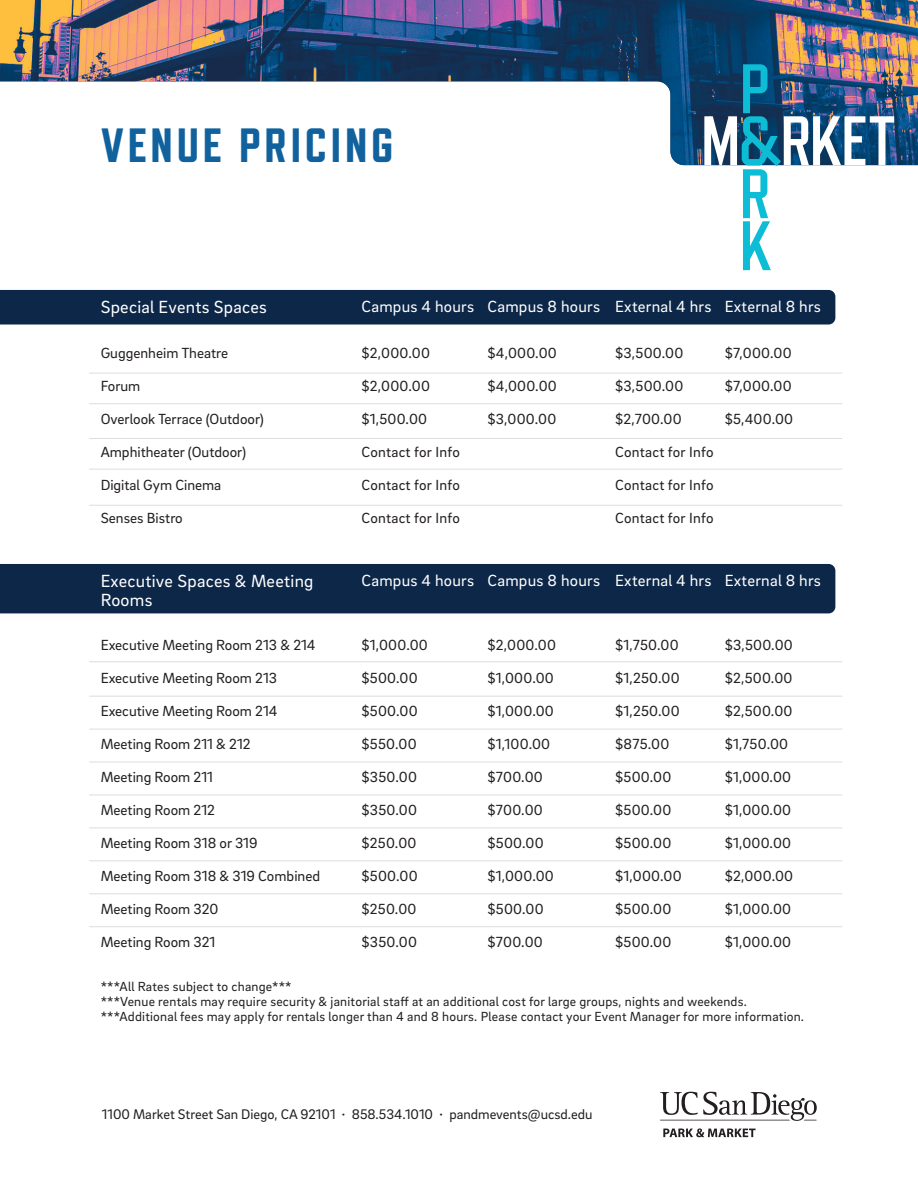
<style>
.page{position:relative;width:918px;height:1188px;background:#fff}
.page>*{position:absolute;margin:0;border:0;box-sizing:border-box;transform-origin:0 0}
.t1{font:800 48px "Refrigerator Deluxe";letter-spacing:.08em;color:#10619d}
.t2{font:18px/19.5px "Brix Sans";letter-spacing:.015em;color:#fff}
.t3{font:16.5px "Brix Sans";letter-spacing:.015em;color:#fff}
.t4{font:15px "Brix Sans";color:#231f20}
.t5{font:14.25px "Brix Sans";color:#231f20}
.t6{font:13.5px "Brix Sans";letter-spacing:.015em;color:#231f20}
.s1{font-size:9px}
</style>
<div class="page">
<img style="left:0;top:0;width:918px;height:165px">
<svg style="left:704px;top:64px;width:190px;height:206px"></svg>
<svg style="left:660px;top:1092px;width:157px;height:29px"></svg>
<svg style="left:663px;top:1128px;width:93px;height:9px"></svg>
<div style="left:0;top:290px;width:835px;height:35px;background:#0d2749"></div>
<div style="left:0;top:564px;width:835px;height:49px;background:#0d2749"></div>
<hr style="left:89px;top:373px;width:753px;height:1px;background:#dcdddf">
<hr style="left:89px;top:661px;width:753px;height:1px;background:#dcdddf">
<hr style="left:89px;top:828px;width:753px;height:1px;background:#dcdddf">
<hr style="left:89px;top:438px;width:753px;height:1px;background:#dcdddf">
<hr style="left:89px;top:729px;width:753px;height:1px;background:#dcdddf">
<hr style="left:89px;top:893px;width:753px;height:1px;background:#dcdddf">
<hr style="left:89px;top:505px;width:753px;height:1px;background:#dcdddf">
<hr style="left:89px;top:795px;width:753px;height:1px;background:#dcdddf">
<hr style="left:89px;top:403px;width:753px;height:1px;background:#dcdddf">
<hr style="left:89px;top:696px;width:753px;height:1px;background:#dcdddf">
<hr style="left:89px;top:860px;width:753px;height:1px;background:#dcdddf">
<hr style="left:89px;top:469px;width:753px;height:1px;background:#dcdddf">
<hr style="left:89px;top:762px;width:753px;height:1px;background:#dcdddf">
<hr style="left:89px;top:926px;width:753px;height:1px;background:#dcdddf">
<p class="t1" style="left:101px;top:118px;width:294px">VENUE PRICING</p>
<p class="t2" style="left:101px;top:297px;width:168px">Special Events Spaces</p>
<p class="t3" style="left:361px;top:296px;width:114px">Campus 4 hours</p>
<p class="t3" style="left:487px;top:296px;width:114px">Campus 8 hours</p>
<p class="t3" style="left:615px;top:296px;width:98px">External 4 hrs</p>
<p class="t3" style="left:725px;top:296px;width:98px">External 8 hrs</p>
<p class="t4" style="left:101px;top:343px;width:129px">Guggenheim Theatre</p>
<p class="t4" style="left:101px;top:376px;width:41px">Forum</p>
<p class="t4" style="left:101px;top:409px;width:165px">Overlook Terrace (Outdoor)</p>
<p class="t4" style="left:101px;top:442px;width:147px">Amphitheater (Outdoor)</p>
<p class="t4" style="left:101px;top:475px;width:122px">Digital Gym Cinema</p>
<p class="t4" style="left:101px;top:508px;width:84px">Senses Bistro</p>
<p class="t4" style="left:361px;top:343px;width:70px">$2,000.00</p>
<p class="t4" style="left:361px;top:376px;width:70px">$2,000.00</p>
<p class="t4" style="left:361px;top:409px;width:67px">$1,500.00</p>
<p class="t4" style="left:361px;top:442px;width:100px">Contact for Info</p>
<p class="t4" style="left:361px;top:475px;width:100px">Contact for Info</p>
<p class="t4" style="left:361px;top:508px;width:100px">Contact for Info</p>
<p class="t4" style="left:487px;top:343px;width:71px">$4,000.00</p>
<p class="t4" style="left:487px;top:376px;width:71px">$4,000.00</p>
<p class="t4" style="left:487px;top:409px;width:70px">$3,000.00</p>
<p class="t4" style="left:615px;top:343px;width:70px">$3,500.00</p>
<p class="t4" style="left:615px;top:376px;width:70px">$3,500.00</p>
<p class="t4" style="left:615px;top:409px;width:68px">$2,700.00</p>
<p class="t4" style="left:615px;top:442px;width:100px">Contact for Info</p>
<p class="t4" style="left:615px;top:475px;width:100px">Contact for Info</p>
<p class="t4" style="left:615px;top:508px;width:100px">Contact for Info</p>
<p class="t4" style="left:725px;top:343px;width:68px">$7,000.00</p>
<p class="t4" style="left:725px;top:376px;width:68px">$7,000.00</p>
<p class="t4" style="left:725px;top:409px;width:70px">$5,400.00</p>
<p class="t2" style="left:101px;top:570px;width:214px">Executive Spaces &amp; Meeting<br>Rooms</p>
<p class="t3" style="left:361px;top:569px;width:114px">Campus 4 hours</p>
<p class="t3" style="left:487px;top:569px;width:114px">Campus 8 hours</p>
<p class="t3" style="left:615px;top:569px;width:98px">External 4 hrs</p>
<p class="t3" style="left:725px;top:569px;width:98px">External 8 hrs</p>
<p class="t4" style="left:361px;top:635px;width:68px">$1,000.00</p>
<p class="t4" style="left:361px;top:668px;width:58px">$500.00</p>
<p class="t4" style="left:361px;top:701px;width:58px">$500.00</p>
<p class="t4" style="left:361px;top:734px;width:57px">$550.00</p>
<p class="t4" style="left:361px;top:767px;width:57px">$350.00</p>
<p class="t4" style="left:361px;top:800px;width:57px">$350.00</p>
<p class="t4" style="left:361px;top:833px;width:57px">$250.00</p>
<p class="t4" style="left:361px;top:866px;width:58px">$500.00</p>
<p class="t4" style="left:361px;top:899px;width:57px">$250.00</p>
<p class="t4" style="left:361px;top:932px;width:57px">$350.00</p>
<p class="t4" style="left:487px;top:635px;width:70px">$2,000.00</p>
<p class="t4" style="left:487px;top:668px;width:68px">$1,000.00</p>
<p class="t4" style="left:487px;top:701px;width:68px">$1,000.00</p>
<p class="t4" style="left:487px;top:734px;width:64px">$1,100.00</p>
<p class="t4" style="left:487px;top:767px;width:57px">$700.00</p>
<p class="t4" style="left:487px;top:800px;width:57px">$700.00</p>
<p class="t4" style="left:487px;top:833px;width:58px">$500.00</p>
<p class="t4" style="left:487px;top:866px;width:68px">$1,000.00</p>
<p class="t4" style="left:487px;top:899px;width:58px">$500.00</p>
<p class="t4" style="left:487px;top:932px;width:57px">$700.00</p>
<p class="t4" style="left:615px;top:635px;width:65px">$1,750.00</p>
<p class="t4" style="left:615px;top:668px;width:66px">$1,250.00</p>
<p class="t4" style="left:615px;top:701px;width:66px">$1,250.00</p>
<p class="t4" style="left:615px;top:734px;width:56px">$875.00</p>
<p class="t4" style="left:615px;top:767px;width:58px">$500.00</p>
<p class="t4" style="left:615px;top:800px;width:58px">$500.00</p>
<p class="t4" style="left:615px;top:833px;width:58px">$500.00</p>
<p class="t4" style="left:615px;top:866px;width:68px">$1,000.00</p>
<p class="t4" style="left:615px;top:899px;width:58px">$500.00</p>
<p class="t4" style="left:615px;top:932px;width:58px">$500.00</p>
<p class="t4" style="left:725px;top:635px;width:70px">$3,500.00</p>
<p class="t4" style="left:725px;top:668px;width:69px">$2,500.00</p>
<p class="t4" style="left:725px;top:701px;width:69px">$2,500.00</p>
<p class="t4" style="left:725px;top:734px;width:65px">$1,750.00</p>
<p class="t4" style="left:725px;top:767px;width:68px">$1,000.00</p>
<p class="t4" style="left:725px;top:800px;width:68px">$1,000.00</p>
<p class="t4" style="left:725px;top:833px;width:68px">$1,000.00</p>
<p class="t4" style="left:725px;top:866px;width:70px">$2,000.00</p>
<p class="t4" style="left:725px;top:899px;width:68px">$1,000.00</p>
<p class="t4" style="left:725px;top:932px;width:68px">$1,000.00</p>
<p class="t4" style="left:101px;top:635px;width:216px">Executive Meeting Room 213 &amp; 214</p>
<p class="t4" style="left:101px;top:668px;width:178px">Executive Meeting Room 213</p>
<p class="t4" style="left:101px;top:701px;width:178px">Executive Meeting Room 214</p>
<p class="t4" style="left:101px;top:734px;width:151px">Meeting Room 211 &amp; 212</p>
<p class="t4" style="left:101px;top:767px;width:114px">Meeting Room 211</p>
<p class="t4" style="left:101px;top:800px;width:116px">Meeting Room 212</p>
<p class="t4" style="left:101px;top:833px;width:158px">Meeting Room 318 or 319</p>
<p class="t4" style="left:101px;top:866px;width:221px">Meeting Room 318 &amp; 319 Combined</p>
<p class="t4" style="left:101px;top:899px;width:119px">Meeting Room 320</p>
<p class="t4" style="left:101px;top:932px;width:116px">Meeting Room 321</p>
<p class="t6" style="left:101px;top:978px;width:192px">***All Rates subject to change***</p>
<p class="t6" style="left:101px;top:993px;width:648px">***Venue rentals may require security &amp; janitorial staff at an additional cost for large groups, nights and weekends.</p>
<p class="t6" style="left:101px;top:1008px;width:705px">***Additional fees may apply for rentals longer than 4 and 8 hours. Please contact your Event Manager for more information.</p>
<p class="t5" style="left:102px;top:1105px;width:492px">1100 Market Street San Diego, CA 92101 <span class="s1">•</span> 858.534.1010 <span class="s1">•</span> pandmevents@ucsd.edu</p>
</div>
